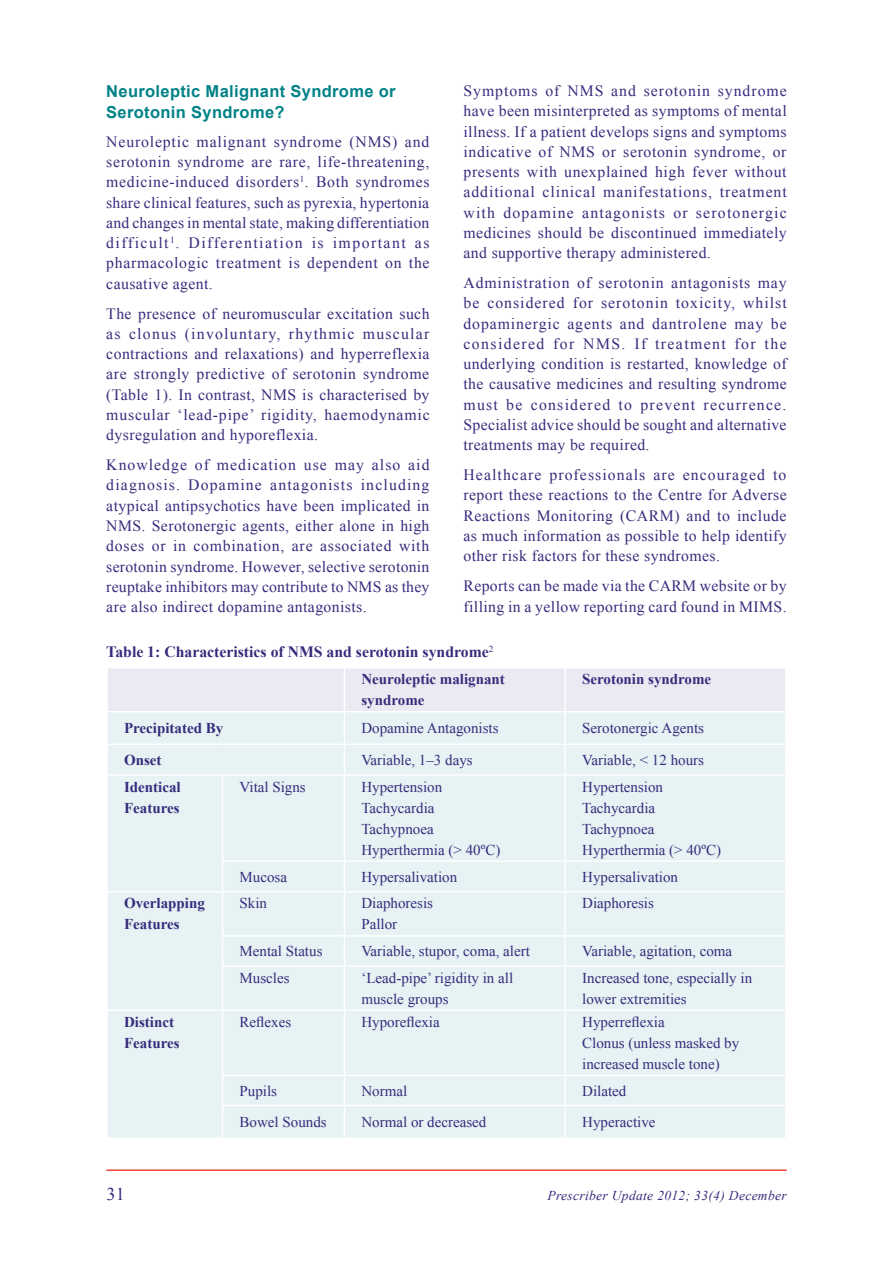
<style>
.page{position:relative;width:893px;height:1263px;background:#fff}
.page>*{position:absolute;margin:0;border:0;box-sizing:border-box;transform-origin:0 0}
.t1{font:18px "Times New Roman";color:#362c7c}
.t2{font:700 16.5px/21px "Arial";letter-spacing:.02em;color:#008287}
.t3{font:15.75px/20.2px "Times New Roman";letter-spacing:.025em;color:#362c7c;text-align:justify}
.t4{font:700 15.75px "Times New Roman";color:#362c7c}
.t5{font:15px/21px "Times New Roman";color:#362c7c}
.t6{font:700 15px/21px "Times New Roman";color:#362c7c}
.t7{font:italic 13.5px "Times New Roman";letter-spacing:.025em;color:#362c7c}
</style>
<div class="page">
<hr style="left:106px;top:1169px;width:681px;height:2px;background:#ef4438">
<div style="left:108px;top:668px;width:677px;height:43px;background:#ebeaf2"></div>
<div style="left:108px;top:712px;width:677px;height:425px;background:#e6f2f3"></div>
<hr style="left:344px;top:668px;width:1px;height:43px;background:#fff">
<hr style="left:564px;top:668px;width:2px;height:43px;background:#fff">
<hr style="left:344px;top:712px;width:1px;height:31px;background:#fff">
<hr style="left:564px;top:712px;width:2px;height:31px;background:#fff">
<hr style="left:106px;top:743px;width:117px;height:2px;background:#fff">
<hr style="left:223px;top:743px;width:121px;height:2px;background:#fff">
<hr style="left:344px;top:743px;width:221px;height:2px;background:#fff">
<svg style="left:344px;top:745px;width:1px;height:29px"></svg>
<hr style="left:565px;top:743px;width:222px;height:2px;background:#fff">
<hr style="left:564px;top:745px;width:2px;height:29px;background:#fff">
<hr style="left:106px;top:774px;width:117px;height:2px;background:#fff">
<hr style="left:223px;top:774px;width:121px;height:2px;background:#fff">
<hr style="left:222px;top:776px;width:1px;height:84px;background:#fff">
<hr style="left:344px;top:774px;width:221px;height:2px;background:#fff">
<hr style="left:344px;top:776px;width:1px;height:84px;background:#fff">
<hr style="left:565px;top:774px;width:222px;height:2px;background:#fff">
<hr style="left:564px;top:776px;width:2px;height:84px;background:#fff">
<hr style="left:222px;top:860px;width:122px;height:2px;background:#fff">
<svg style="left:222px;top:862px;width:1px;height:29px"></svg>
<hr style="left:344px;top:860px;width:221px;height:2px;background:#fff">
<svg style="left:344px;top:862px;width:1px;height:29px"></svg>
<hr style="left:565px;top:860px;width:222px;height:2px;background:#fff">
<hr style="left:564px;top:862px;width:2px;height:29px;background:#fff">
<hr style="left:106px;top:891px;width:117px;height:1px;background:#fff">
<hr style="left:223px;top:891px;width:121px;height:1px;background:#fff">
<hr style="left:222px;top:892px;width:1px;height:43px;background:#fff">
<hr style="left:344px;top:891px;width:221px;height:1px;background:#fff">
<hr style="left:344px;top:892px;width:1px;height:43px;background:#fff">
<hr style="left:565px;top:891px;width:222px;height:1px;background:#fff">
<hr style="left:564px;top:892px;width:2px;height:43px;background:#fff">
<hr style="left:222px;top:935px;width:122px;height:1px;background:#fff">
<svg style="left:222px;top:936px;width:1px;height:29px"></svg>
<hr style="left:344px;top:935px;width:221px;height:1px;background:#fff">
<svg style="left:344px;top:936px;width:1px;height:29px"></svg>
<hr style="left:565px;top:935px;width:222px;height:1px;background:#fff">
<hr style="left:564px;top:936px;width:2px;height:29px;background:#fff">
<hr style="left:222px;top:965px;width:122px;height:2px;background:#fff">
<hr style="left:222px;top:967px;width:1px;height:42px;background:#fff">
<hr style="left:344px;top:965px;width:221px;height:2px;background:#fff">
<hr style="left:344px;top:967px;width:1px;height:42px;background:#fff">
<hr style="left:565px;top:965px;width:222px;height:2px;background:#fff">
<hr style="left:564px;top:967px;width:2px;height:42px;background:#fff">
<hr style="left:106px;top:1009px;width:117px;height:2px;background:#fff">
<hr style="left:223px;top:1009px;width:121px;height:2px;background:#fff">
<hr style="left:222px;top:1011px;width:1px;height:64px;background:#fff">
<hr style="left:344px;top:1009px;width:221px;height:2px;background:#fff">
<hr style="left:344px;top:1011px;width:1px;height:64px;background:#fff">
<hr style="left:565px;top:1009px;width:222px;height:2px;background:#fff">
<hr style="left:564px;top:1011px;width:2px;height:64px;background:#fff">
<hr style="left:222px;top:1075px;width:122px;height:1px;background:#fff">
<svg style="left:222px;top:1076px;width:1px;height:29px"></svg>
<hr style="left:344px;top:1075px;width:221px;height:1px;background:#fff">
<svg style="left:344px;top:1076px;width:1px;height:29px"></svg>
<hr style="left:565px;top:1075px;width:222px;height:1px;background:#fff">
<hr style="left:564px;top:1076px;width:2px;height:29px;background:#fff">
<hr style="left:222px;top:1105px;width:122px;height:1px;background:#fff">
<hr style="left:222px;top:1106px;width:1px;height:31px;background:#fff">
<hr style="left:344px;top:1105px;width:221px;height:1px;background:#fff">
<hr style="left:344px;top:1106px;width:1px;height:31px;background:#fff">
<hr style="left:565px;top:1105px;width:222px;height:1px;background:#fff">
<hr style="left:564px;top:1106px;width:2px;height:31px;background:#fff">
<p class="t2" style="left:106px;top:81px;width:291px">Neuroleptic Malignant Syndrome or<br>Serotonin Syndrome?</p>
<p class="t3" style="left:106px;top:131px;width:325px">Neuroleptic malignant syndrome (NMS) and serotonin syndrome are rare, life-threatening, medicine-induced disorders<sup>1</sup>. Both syndromes share clinical features, such as pyrexia, hypertonia and changes in mental state, making differentiation difficult<sup>1</sup>. Differentiation is important as pharmacologic treatment is dependent on the causative agent.</p>
<p class="t3" style="left:106px;top:303px;width:325px">The presence of neuromuscular excitation such as clonus (involuntary, rhythmic muscular contractions and relaxations) and hyperreflexia are strongly predictive of serotonin syndrome (Table 1). In contrast, NMS is characterised by muscular ‘lead-pipe’ rigidity, haemodynamic dysregulation and hyporeflexia.</p>
<p class="t3" style="left:106px;top:455px;width:325px">Knowledge of medication use may also aid diagnosis. Dopamine antagonists including atypical antipsychotics have been implicated in NMS. Serotonergic agents, either alone in high doses or in combination, are associated with serotonin syndrome. However, selective serotonin reuptake inhibitors may contribute to NMS as they are also indirect dopamine antagonists.</p>
<p class="t3" style="left:463px;top:80px;width:325px">Symptoms of NMS and serotonin syndrome have been misinterpreted as symptoms of mental illness. If a patient develops signs and symptoms indicative of NMS or serotonin syndrome, or presents with unexplained high fever without additional clinical manifestations, treatment with dopamine antagonists or serotonergic medicines should be discontinued immediately and supportive therapy administered.</p>
<p class="t3" style="left:463px;top:272px;width:325px">Administration of serotonin antagonists may be considered for serotonin toxicity, whilst dopaminergic agents and dantrolene may be considered for NMS. If treatment for the underlying condition is restarted, knowledge of the causative medicines and resulting syndrome must be considered to prevent recurrence.<br>Specialist advice should be sought and alternative treatments may be required.</p>
<p class="t3" style="left:463px;top:465px;width:325px">Healthcare professionals are encouraged to report these reactions to the Centre for Adverse Reactions Monitoring (CARM) and to include as much information as possible to help identify other risk factors for these syndromes.</p>
<p class="t3" style="left:463px;top:576px;width:325px">Reports can be made via the CARM website or by filling in a yellow reporting card found in MIMS.</p>
<p class="t4" style="left:106px;top:641px;width:389px">Table 1: Characteristics of NMS and serotonin syndrome<sup>2</sup></p>
<p class="t6" style="left:361px;top:668px;width:145px">Neuroleptic malignant syndrome</p>
<p class="t6" style="left:582px;top:668px;width:131px">Serotonin syndrome</p>
<p class="t6" style="left:124px;top:717px;width:101px">Precipitated By</p>
<p class="t5" style="left:361px;top:717px;width:139px">Dopamine Antagonists</p>
<p class="t5" style="left:582px;top:717px;width:123px">Serotonergic Agents</p>
<p class="t6" style="left:124px;top:749px;width:39px">Onset</p>
<p class="t5" style="left:361px;top:749px;width:113px">Variable, 1–3 days</p>
<p class="t5" style="left:582px;top:749px;width:123px">Variable, &lt; 12 hours</p>
<p class="t6" style="left:124px;top:776px;width:58px">Identical<br>Features</p>
<p class="t5" style="left:240px;top:776px;width:68px">Vital Signs</p>
<p class="t5" style="left:361px;top:776px;width:140px">Hypertension<br>Tachycardia<br>Tachypnoea<br>Hyperthermia (&gt; 40ºC)</p>
<p class="t5" style="left:582px;top:776px;width:140px">Hypertension<br>Tachycardia<br>Tachypnoea<br>Hyperthermia (&gt; 40ºC)</p>
<p class="t5" style="left:240px;top:866px;width:49px">Mucosa</p>
<p class="t5" style="left:361px;top:866px;width:97px">Hypersalivation</p>
<p class="t5" style="left:582px;top:866px;width:97px">Hypersalivation</p>
<p class="t6" style="left:124px;top:892px;width:82px">Overlapping<br>Features</p>
<p class="t5" style="left:240px;top:893px;width:29px">Skin</p>
<p class="t5" style="left:361px;top:893px;width:73px">Diaphoresis<br>Pallor</p>
<p class="t5" style="left:582px;top:893px;width:73px">Diaphoresis</p>
<p class="t5" style="left:240px;top:940px;width:84px">Mental Status</p>
<p class="t5" style="left:361px;top:940px;width:170px">Variable, stupor, coma, alert</p>
<p class="t5" style="left:582px;top:940px;width:151px">Variable, agitation, coma</p>
<p class="t5" style="left:240px;top:967px;width:51px">Muscles</p>
<p class="t5" style="left:361px;top:967px;width:153px">‘Lead-pipe’ rigidity in all muscle groups</p>
<p class="t5" style="left:582px;top:967px;width:171px">Increased tone, especially in lower extremities</p>
<p class="t6" style="left:124px;top:1011px;width:57px">Distinct<br>Features</p>
<p class="t5" style="left:240px;top:1011px;width:53px">Reflexes</p>
<p class="t5" style="left:361px;top:1011px;width:80px">Hyporeflexia</p>
<p class="t5" style="left:582px;top:1011px;width:159px">Hyperreflexia<br>Clonus (unless masked by increased muscle tone)</p>
<p class="t5" style="left:240px;top:1080px;width:39px">Pupils</p>
<p class="t5" style="left:361px;top:1080px;width:47px">Normal</p>
<p class="t5" style="left:582px;top:1080px;width:46px">Dilated</p>
<p class="t5" style="left:240px;top:1111px;width:89px">Bowel Sounds</p>
<p class="t5" style="left:361px;top:1111px;width:126px">Normal or decreased</p>
<p class="t5" style="left:582px;top:1111px;width:75px">Hyperactive</p>
<p class="t1" style="left:106px;top:1182px;width:20px">31</p>
<p class="t7" style="left:548px;top:1186px;width:241px">Prescriber Update 2012; 33(4) December</p>
</div>
